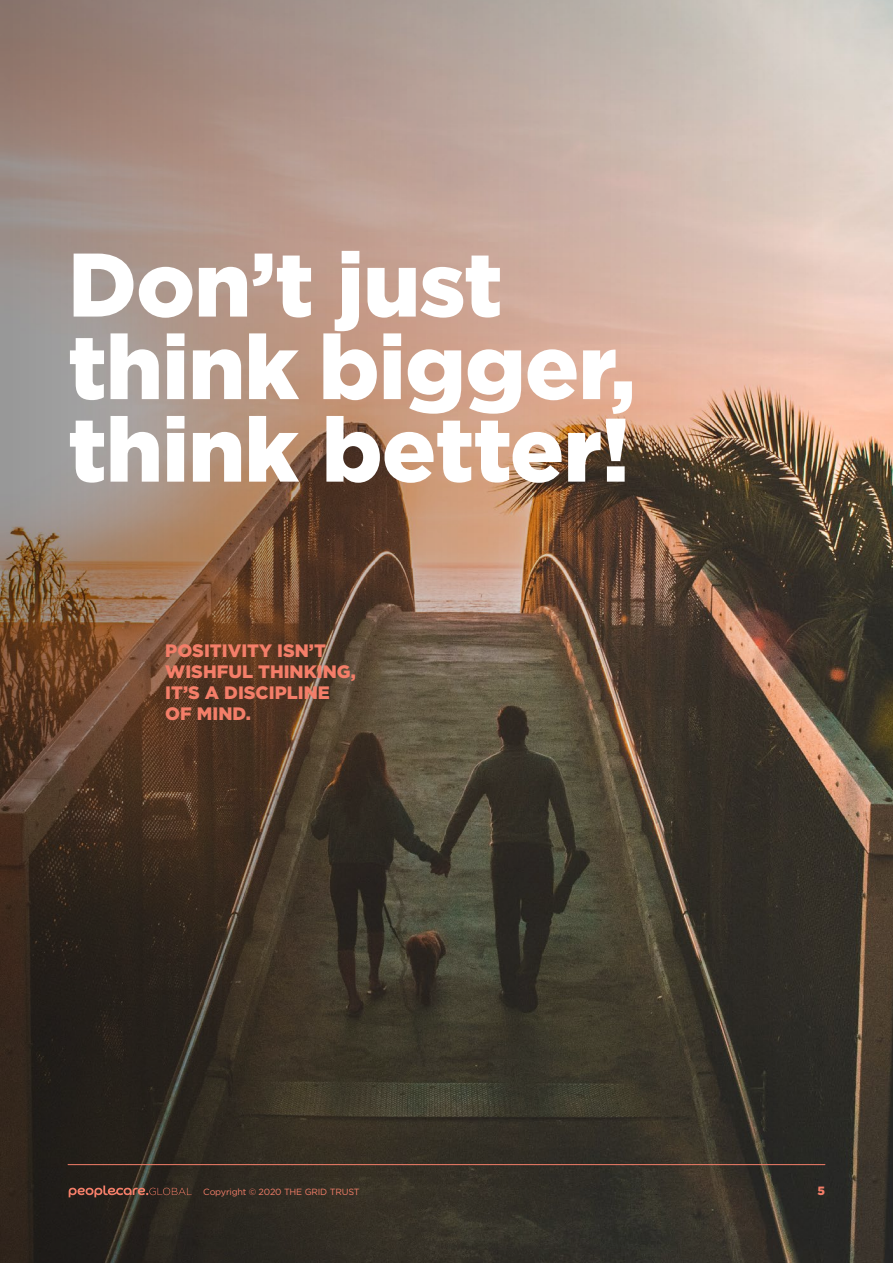
<style>
.page{position:relative;width:893px;height:1263px;background:#fff}
.page>*{position:absolute;margin:0;border:0;box-sizing:border-box;transform-origin:0 0}
.t1{font:900 90px/82.5px "Gotham";letter-spacing:-.01em;color:#fff}
.t2{font:900 18px/21px "Gotham";color:#f47e69}
.t3{font:900 12px "Gotham";color:#f47e69}
.t4{font:9px "Gotham";letter-spacing:-.02em;color:#f47e69}
</style>
<div class="page">
<img style="left:825px;top:0;width:68px;height:1263px">
<img style="left:0;top:0;width:825px;height:1263px">
<hr style="left:68px;top:1164px;width:757px;height:1px;background:#f47e69">
<svg style="left:69px;top:1185px;width:123px;height:12px"></svg>
<h1 class="t1" style="left:68px;top:242px;width:569px">Don’t just think bigger, think better!</h1>
<p class="t2" style="left:165px;top:639px;width:192px">POSITIVITY ISN’T<br>WISHFUL THINKING,<br>IT’S A DISCIPLINE<br>OF MIND.</p>
<p class="t4" style="left:203px;top:1186px;width:158px">Copyright © 2020 THE GRID TRUST</p>
<p class="t3" style="left:817px;top:1182px;width:9px">5</p>
</div>
